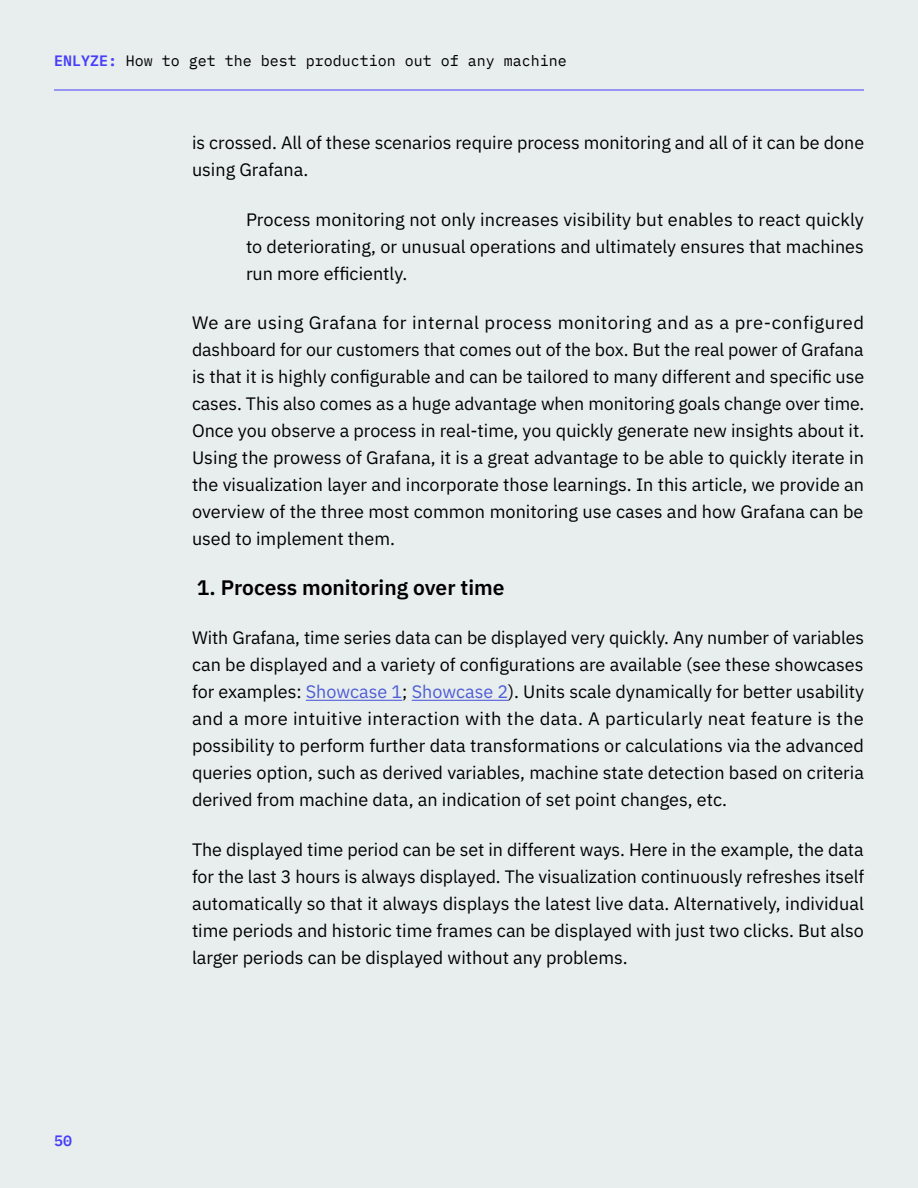
<style>
.page{position:relative;width:918px;height:1188px;background:#e7eeed}
.page>*{position:absolute;margin:0;border:0;box-sizing:border-box;transform-origin:0 0}
.Paragraph_Style_2{font:600 21px "IBM Plex Sans";color:#000}
.Paragraph_Style_2-2{font:18px/27px "IBM Plex Sans";color:#000;text-align:justify}
.t1{font:15px "IBM Plex Mono";color:#000}
.t2{font:600 15px "IBM Plex Mono";color:#473dfa}
.s1{font-weight:600;color:#473dfa}
.s2{color:#4f5cd6}
</style>
<div class="page">
<hr style="left:54px;top:90px;width:810px;height:1px;background:#473dfa">
<hr style="left:306px;top:700px;width:96px;height:1px;background:#4f5cd6">
<hr style="left:412px;top:700px;width:96px;height:1px;background:#4f5cd6">
<p class="t1" style="left:54px;top:49px;width:514px"><span class="s1">ENLYZE:</span> How to get the best production out of any machine</p>
<p class="t2" style="left:54px;top:1129px;width:19px">50</p>
<p class="Paragraph_Style_2-2" style="left:192px;top:128px;width:674px">is crossed. All of these scenarios require process monitoring and all of it can be done using Grafana.</p>
<p class="Paragraph_Style_2-2" style="left:246px;top:204px;width:619px">Process monitoring not only increases visibility but enables to react quickly to deteriorating, or unusual operations and ultimately ensures that machines run more efficiently.</p>
<p class="Paragraph_Style_2-2" style="left:192px;top:308px;width:674px">We are using Grafana for internal process monitoring and as a pre-configured dashboard for our customers that comes out of the box. But the real power of Grafana is that it is highly configurable and can be tailored to many different and specific use cases. This also comes as a huge advantage when monitoring goals change over time.<br>Once you observe a process in real-time, you quickly generate new insights about it.<br>Using the prowess of Grafana, it is a great advantage to be able to quickly iterate in the visualization layer and incorporate those learnings. In this article, we provide an overview of the three most common monitoring use cases and how Grafana can be used to implement them.</p>
<p class="Paragraph_Style_2" style="left:197px;top:571px;width:309px">1. Process monitoring over time</p>
<p class="Paragraph_Style_2-2" style="left:192px;top:623px;width:674px">With Grafana, time series data can be displayed very quickly. Any number of variables can be displayed and a variety of configurations are available (see these showcases for examples: <span class="s2">Showcase 1</span>; <span class="s2">Showcase 2</span>). Units scale dynamically for better usability and a more intuitive interaction with the data. A particularly neat feature is the possibility to perform further data transformations or calculations via the advanced queries option, such as derived variables, machine state detection based on criteria derived from machine data, an indication of set point changes, etc.</p>
<p class="Paragraph_Style_2-2" style="left:192px;top:834px;width:674px">The displayed time period can be set in different ways. Here in the example, the data for the last 3 hours is always displayed. The visualization continuously refreshes itself automatically so that it always displays the latest live data. Alternatively, individual time periods and historic time frames can be displayed with just two clicks. But also larger periods can be displayed without any problems.</p>
</div>
